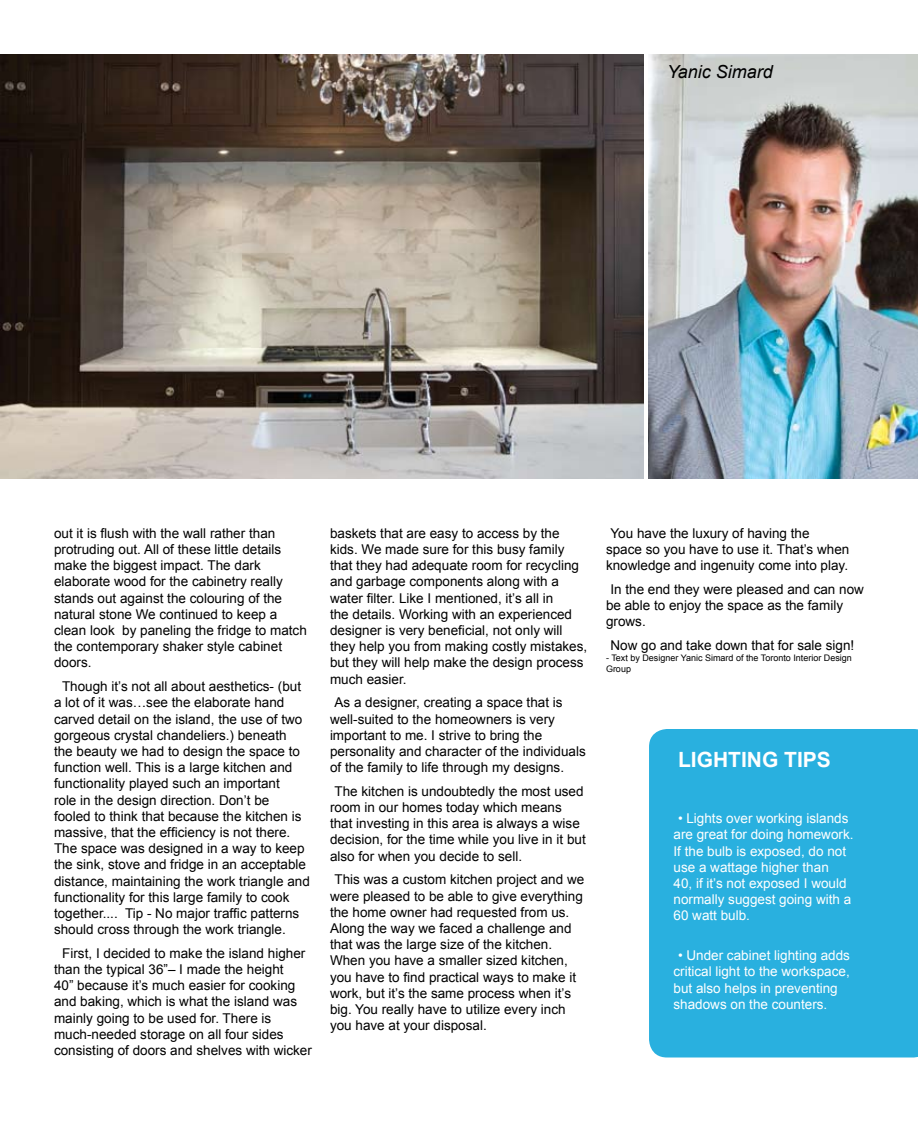
<style>
.page{position:relative;width:918px;height:1134px;background:#fff}
.page>*{position:absolute;margin:0;border:0;box-sizing:border-box;transform-origin:0 0}
.t1{font:700 21px "Arial";color:#fff}
.t2{font:italic 18px "Arial";color:#000}
.t3{font:13.5px/16.2px "Arial";color:#000}
.t4{font:13.5px/16.2px "Arial";color:#fff}
.t5{font:9px/10.8px "Arial";color:#000}
</style>
<div class="page">
<img style="left:0;top:54px;width:644px;height:424px">
<div style="left:649px;top:729px;width:269px;height:329px;background:#29b0df"></div>
<img style="left:648px;top:54px;width:270px;height:424px">
<h2 class="t2" style="left:667px;top:60px;width:107px">Yanic Simard</h2>
<p class="t3" style="left:54px;top:525px;width:254px">out it is flush with the wall rather than protruding out. All of these little details make the biggest impact. The dark elaborate wood for the cabinetry really stands out against the colouring of the natural stone We continued to keep a clean look by paneling the fridge to match the contemporary shaker style cabinet doors.</p>
<p class="t3" style="left:54px;top:678px;width:257px;text-indent:8px">Though it’s not all about aesthetics- (but a lot of it was…see the elaborate hand carved detail on the island, the use of two gorgeous crystal chandeliers.) beneath<br>the beauty we had to design the space to function well. This is a large kitchen and functionality played such an important<br>role in the design direction. Don’t be<br>fooled to think that because the kitchen is massive, that the efficiency is not there.<br>The space was designed in a way to keep the sink, stove and fridge in an acceptable distance, maintaining the work triangle and functionality for this large family to cook together.... Tip - No major traffic patterns should cross through the work triangle.</p>
<p class="t3" style="left:54px;top:945px;width:259px;text-indent:8px">First, I decided to make the island higher than the typical 36”– I made the height<br>40” because it’s much easier for cooking and baking, which is what the island was mainly going to be used for. There is much-needed storage on all four sides consisting of doors and shelves with wicker</p>
<p class="t3" style="left:330px;top:525px;width:259px">baskets that are easy to access by the kids. We made sure for this busy family that they had adequate room for recycling and garbage components along with a water filter. Like I mentioned, it’s all in<br>the details. Working with an experienced designer is very beneficial, not only will they help you from making costly mistakes, but they will help make the design process much easier.</p>
<p class="t3" style="left:330px;top:695px;width:257px;text-indent:4px">As a designer, creating a space that is well-suited to the homeowners is very important to me. I strive to bring the personality and character of the individuals of the family to life through my designs.</p>
<p class="t3" style="left:330px;top:783px;width:257px;text-indent:4px">The kitchen is undoubtedly the most used room in our homes today which means that investing in this area is always a wise decision, for the time while you live in it but also for when you decide to sell.</p>
<p class="t3" style="left:330px;top:872px;width:256px;text-indent:4px">This was a custom kitchen project and we were pleased to be able to give everything the home owner had requested from us.<br>Along the way we faced a challenge and that was the large size of the kitchen.<br>When you have a smaller sized kitchen, you have to find practical ways to make it work, but it’s the same process when it’s big. You really have to utilize every inch you have at your disposal.</p>
<p class="t3" style="left:606px;top:525px;width:245px;text-indent:4px">You have the luxury of having the<br>space so you have to use it. That’s when knowledge and ingenuity come into play.</p>
<p class="t3" style="left:606px;top:581px;width:259px;text-indent:4px">In the end they were pleased and can now be able to enjoy the space as the family grows.</p>
<p class="t3" style="left:610px;top:637px;width:245px">Now go and take down that for sale sign!</p>
<p class="t5" style="left:606px;top:652px;width:247px">- Text by Designer Yanic Simard of the Toronto Interior Design<br>Group</p>
<h1 class="t1" style="left:678px;top:746px;width:154px">Lighting tips</h1>
<p class="t4" style="left:674px;top:810px;width:182px;text-indent:4px">• Lights over working islands are great for doing homework.<br>If the bulb is exposed, do not use a wattage higher than<br>40, if it’s not exposed I would normally suggest going with a<br>60 watt bulb.</p>
<p class="t4" style="left:674px;top:948px;width:178px;text-indent:4px">• Under cabinet lighting adds critical light to the workspace, but also helps in preventing shadows on the counters.</p>
</div>
